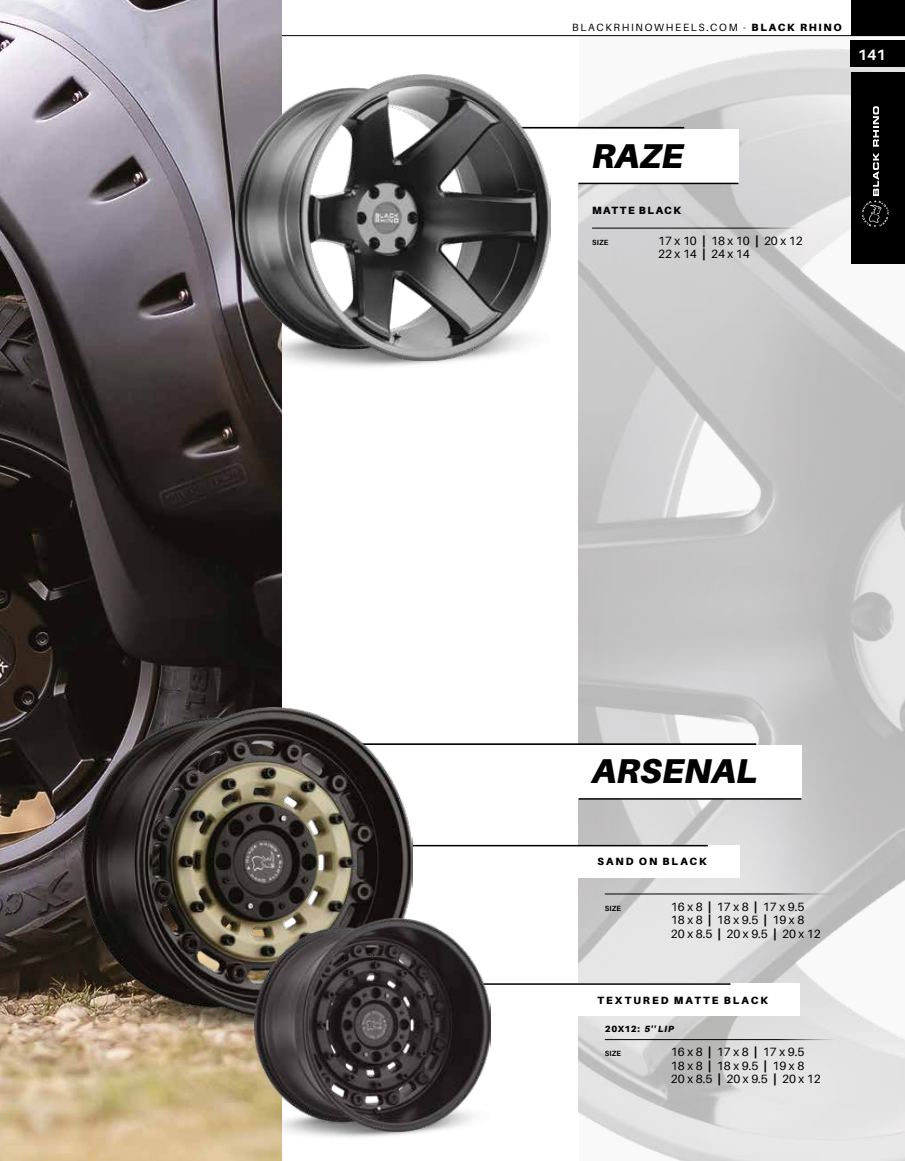
<style>
.page{position:relative;width:905px;height:1161px;background:#fff}
.page>*{position:absolute;margin:0;border:0;box-sizing:border-box;transform-origin:0 0}
.t1{font:italic 900 34.5px "Aileron";letter-spacing:.01em;color:#000}
.t2{font:700 15px "Aileron";color:#fff}
.t3{font:12px/13.5px "Aileron";color:#000}
.t4{font:10.5px "Aileron";letter-spacing:.16em;color:#000}
.t5{font:900 10.5px "Aileron";letter-spacing:.185em;color:#000}
.t6{font:900 10.5px "Aileron";letter-spacing:.135em;color:#000}
.t7{font:900 9px "Aileron";letter-spacing:.04em;color:#000}
.t8{font:700 7.5px "Aileron";letter-spacing:.01em;color:#000}
.s1{font-weight:900}
.s2{font-style:italic}
</style>
<div class="page">
<img style="left:578px;top:48px;width:326px;height:1113px">
<hr style="left:81px;top:35px;width:823px;height:1px;background:#000">
<div style="left:573px;top:129px;width:165px;height:54px;background:#fff"></div>
<img style="left:0;top:0;width:281px;height:1161px">
<hr style="left:519px;top:127px;width:165px;height:2px;background:#000">
<img style="left:239px;top:56px;width:313px;height:327px">
<div style="left:573px;top:745px;width:228px;height:54px;background:#fff"></div>
<hr style="left:281px;top:743px;width:475px;height:2px;background:#000">
<img style="left:85px;top:701px;width:329px;height:343px">
<img style="left:257px;top:904px;width:167px;height:245px">
<hr style="left:578px;top:798px;width:223px;height:2px;background:#000">
<hr style="left:578px;top:183px;width:160px;height:1px;background:#000">
<hr style="left:604px;top:894px;width:240px;height:1px;background:#000">
<hr style="left:604px;top:1039px;width:240px;height:1px;background:#000">
<div style="left:577px;top:845px;width:162px;height:33px;background:#fff"></div>
<div style="left:577px;top:983px;width:223px;height:33px;background:#fff"></div>
<hr style="left:375px;top:845px;width:332px;height:1px;background:#000">
<hr style="left:469px;top:983px;width:261px;height:2px;background:#000">
<hr style="left:592px;top:228px;width:215px;height:1px;background:#000">
<div style="left:850px;top:0;width:54px;height:36px;background:#000"></div>
<div style="left:850px;top:40px;width:54px;height:28px;background:#000"></div>
<div style="left:850px;top:72px;width:54px;height:192px;background:#000"></div>
<svg style="left:861px;top:153px;width:27px;height:74px"></svg>
<svg style="left:872px;top:106px;width:7px;height:41px"></svg>
<img style="left:236px;top:74px;width:315px;height:286px">
<img style="left:81px;top:708px;width:331px;height:309px">
<img style="left:254px;top:918px;width:237px;height:214px">
<p class="t4" style="left:572px;top:21px;width:271px">BLACKRHINOWHEELS.COM - <span class="s1">BLACK RHINO</span></p>
<p class="t2" style="left:857px;top:46px;width:30px">141</p>
<h1 class="t1" style="left:592px;top:136px;width:93px">RAZE</h1>
<p class="t6" style="left:592px;top:204px;width:91px">MATTE BLACK</p>
<p class="t8" style="left:592px;top:238px;width:18px">SIZE</p>
<p class="t3" style="left:658px;top:234px;width:146px">17 x 10 <span class="s1">|</span> 18 x 10 <span class="s1">|</span> 20 x 12<br>22 x 14 <span class="s1">|</span> 24 x 14</p>
<h1 class="t1" style="left:592px;top:751px;width:167px">ARSENAL</h1>
<p class="t5" style="left:597px;top:856px;width:111px">SAND ON BLACK</p>
<p class="t8" style="left:605px;top:904px;width:18px">SIZE</p>
<p class="t3" style="left:670px;top:900px;width:151px">16 x 8 <span class="s1">|</span> 17 x 8 <span class="s1">|</span> 17 x 9.5<br>18 x 8 <span class="s1">|</span> 18 x 9.5 <span class="s1">|</span> 19 x 8<br>20 x 8.5 <span class="s1">|</span> 20 x 9.5 <span class="s1">|</span> 20 x 12</p>
<p class="t5" style="left:597px;top:994px;width:172px">TEXTURED MATTE BLACK</p>
<p class="t7" style="left:604px;top:1024px;width:71px">20X12: <span class="s2">5'' LIP</span></p>
<p class="t8" style="left:605px;top:1050px;width:18px">SIZE</p>
<p class="t3" style="left:670px;top:1046px;width:151px">16 x 8 <span class="s1">|</span> 17 x 8 <span class="s1">|</span> 17 x 9.5<br>18 x 8 <span class="s1">|</span> 18 x 9.5 <span class="s1">|</span> 19 x 8<br>20 x 8.5 <span class="s1">|</span> 20 x 9.5 <span class="s1">|</span> 20 x 12</p>
</div>
